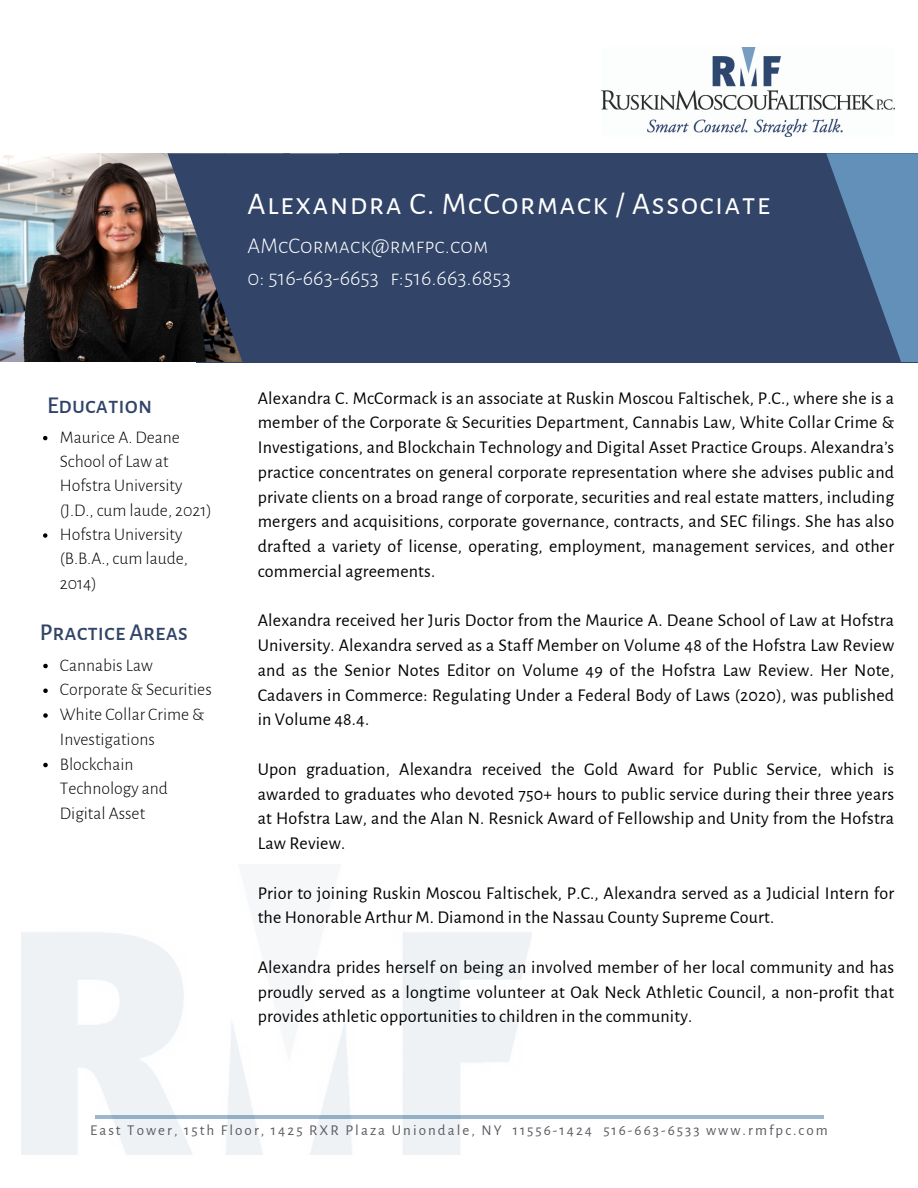
<style>
.page{position:relative;width:918px;height:1188px;background:#fff}
.page>*{position:absolute;margin:0;border:0;box-sizing:border-box;transform-origin:0 0}
.t1{font:31.5px "Alegreya Sans SC";letter-spacing:.04em;color:#fff}
.t2{font:500 23.55px "Alegreya Sans SC";color:#324568}
.t3{font:300 22.5px/31.5px "Alegreya Sans SC";color:#fff}
.t4{font:18px/24.8px "Alegreya Sans";letter-spacing:.01em;color:#000;text-align:justify}
.t5{font:300 17.7px/24.3px "Alegreya Sans";color:#000}
.t6{font:15px "Alegreya Sans";letter-spacing:.135em;color:#5d5a62}
</style>
<div class="page">
<img style="left:602px;top:47px;width:292px;height:89px">
<hr style="left:95px;top:1116px;width:728px;height:3px;background:#0f5089">
<img style="left:0;top:153px;width:290px;height:208px">
<div style="left:339px;top:153px;width:579px;height:206px;background:#324568"></div>
<svg style="left:167px;top:154px;width:190px;height:208px;background:#364460"></svg>
<svg style="left:826px;top:153px;width:92px;height:209px;fill:#6390b8"></svg>
<svg style="left:43px;top:436px;width:4px;height:4px"></svg>
<svg style="left:43px;top:533px;width:4px;height:5px"></svg>
<svg style="left:43px;top:664px;width:5px;height:4px"></svg>
<svg style="left:43px;top:689px;width:5px;height:4px"></svg>
<svg style="left:43px;top:713px;width:5px;height:5px"></svg>
<svg style="left:43px;top:763px;width:5px;height:4px"></svg>
<h4 class="t1" style="left:248px;top:189px;width:524px">Alexandra C. McCormack / Associate</h4>
<h4 class="t3" style="left:248px;top:231px;width:265px">AMcCormack@rmfpc.com<br>0: 516-663-6653 f:516.663.6853</h4>
<h4 class="t2" style="left:47px;top:394px;width:107px">Education</h4>
<p class="t5" style="left:60px;top:425px;width:153px">Maurice A. Deane<br>School of Law at<br>Hofstra University (J.D., cum laude, 2021)</p>
<p class="t5" style="left:60px;top:523px;width:130px">Hofstra University (B.B.A., cum laude,<br>2014)</p>
<h2 class="t2" style="left:40px;top:621px;width:150px">Practice Areas</h2>
<h2 class="t5" style="left:60px;top:653px;width:94px">Cannabis Law</h2>
<p class="t5" style="left:60px;top:678px;width:153px">Corporate &amp; Securities</p>
<p class="t5" style="left:60px;top:702px;width:146px;line-height:24.8px">White Collar Crime &amp;<br>Investigations</p>
<p class="t5" style="left:60px;top:752px;width:110px;line-height:24.8px">Blockchain<br>Technology and<br>Digital Asset</p>
<p class="t4" style="left:258px;top:386px;width:638px">Alexandra C. McCormack is an associate at Ruskin Moscou Faltischek, P.C., where she is a member of the Corporate &amp; Securities Department, Cannabis Law, White Collar Crime &amp; Investigations, and Blockchain Technology and Digital Asset Practice Groups. Alexandra’s practice concentrates on general corporate representation where she advises public and private clients on a broad range of corporate, securities and real estate matters, including mergers and acquisitions, corporate governance, contracts, and SEC filings. She has also drafted a variety of license, operating, employment, management services, and other commercial agreements.</p>
<p class="t4" style="left:258px;top:609px;width:638px">Alexandra received her Juris Doctor from the Maurice A. Deane School of Law at Hofstra University. Alexandra served as a Staff Member on Volume 48 of the Hofstra Law Review and as the Senior Notes Editor on Volume 49 of the Hofstra Law Review. Her Note, Cadavers in Commerce: Regulating Under a Federal Body of Laws (2020), was published in Volume 48.4.</p>
<p class="t4" style="left:258px;top:757px;width:638px">Upon graduation, Alexandra received the Gold Award for Public Service, which is awarded to graduates who devoted 750+ hours to public service during their three years at Hofstra Law, and the Alan N. Resnick Award of Fellowship and Unity from the Hofstra Law Review.</p>
<h1 class="t4" style="left:258px;top:881px;width:638px">Prior to joining Ruskin Moscou Faltischek, P.C., Alexandra served as a Judicial Intern for the Honorable Arthur M. Diamond in the Nassau County Supreme Court.</h1>
<h3 class="t4" style="left:258px;top:955px;width:638px">Alexandra prides herself on being an involved member of her local community and has proudly served as a longtime volunteer at Oak Neck Athletic Council, a non-profit that provides athletic opportunities to children in the community.</h3>
<h4 class="t6" style="left:90px;top:1123px;width:739px">East Tower, 15th Floor, 1425 RXR Plaza Uniondale, NY 11556-1424 516-663-6533 www.rmfpc.com</h4>
</div>
